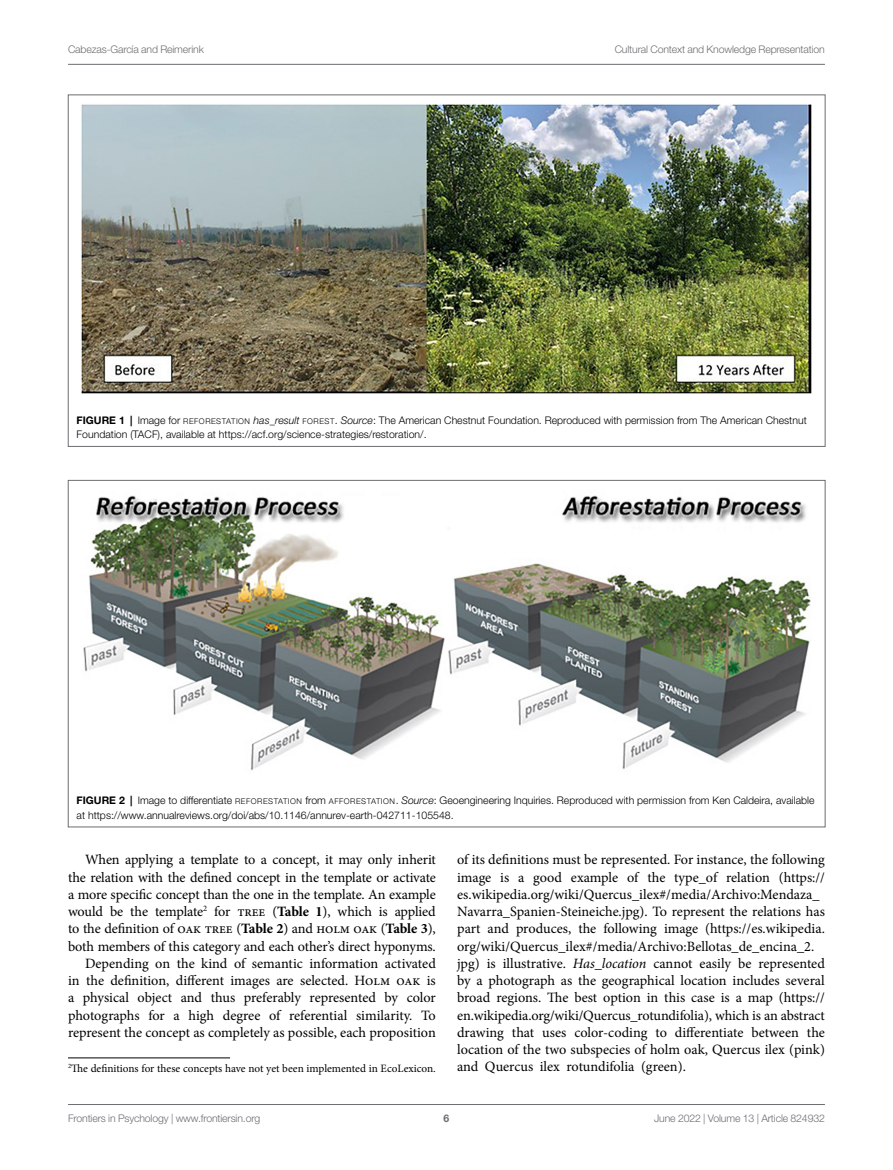
<style>
.page{position:relative;width:893px;height:1170px;background:#fff}
.page>*{position:absolute;margin:0;border:0;box-sizing:border-box;transform-origin:0 0}
.TEXT{font:14.25px/17.2px "Minion Pro";letter-spacing:-.01em;color:#000;text-align:justify}
.FOOTNOTE_-_2DIGIT{font:11.25px "Minion Pro";color:#000}
.FIG_LEG{font:300 10.5px/14.2px "Helvetica Neue LT Std";color:#000}
.t1{font:300 10.5px "Helvetica Neue LT Std";letter-spacing:-.015em;color:#6d6e71}
.t2{font:700 10.5px "Helvetica Neue LT Std";color:#6d6e71}
.s1{font-weight:700}
.s2{font-size:7.8px}
.s3{font-style:italic}
</style>
<div class="page">
<hr style="left:68px;top:64px;width:757px;height:1px;background:#6d6e71">
<hr style="left:68px;top:1104px;width:757px;height:1px;background:#6d6e71">
<hr style="left:68px;top:1057px;width:162px;height:1px;background:#000">
<img style="left:81px;top:104px;width:731px;height:290px">
<img style="left:83px;top:495px;width:728px;height:276px">
<p class="t1" style="left:68px;top:42px;width:137px">Cabezas-García and Reimerink</p>
<p class="t1" style="left:615px;top:42px;width:212px">Cultural Context and Knowledge Representation</p>
<p class="FIG_LEG" style="left:77px;top:412px;width:732px"><span class="s1">FIGURE 1 |</span> Image for <span class="s2">REFORESTATION</span> <span class="s3">has_result</span> <span class="s2">FOREST</span>. <span class="s3">Source</span>: The American Chestnut Foundation. Reproduced with permission from The American Chestnut<br>Foundation (TACF), available at https://acf.org/science-strategies/restoration/.</p>
<p class="FIG_LEG" style="left:77px;top:793px;width:739px"><span class="s1">FIGURE 2 |</span> Image to differentiate <span class="s2">REFORESTATION</span> from <span class="s2">AFFORESTATION</span>. <span class="s3">Source</span>: Geoengineering Inquiries. Reproduced with permission from Ken Caldeira, available at https://www.annualreviews.org/doi/abs/10.1146/annurev-earth-042711-105548.</p>
<p class="TEXT" style="left:68px;top:851px;width:369px;text-indent:17px">When applying a template to a concept, it may only inherit the relation with the defined concept in the template or activate a more specific concept than the one in the template. An example would be the template<sup>2</sup> for tree (<span class="s1">Table 1</span>), which is applied</p>
<p class="TEXT" style="left:68px;top:920px;width:369px">to the definition of oak tree (<span class="s1">Table 2</span>) and holm oak (<span class="s1">Table 3</span>), both members of this category and each other’s direct hyponyms.</p>
<p class="TEXT" style="left:68px;top:954px;width:369px;text-indent:17px">Depending on the kind of semantic information activated in the definition, different images are selected. Holm oak is a physical object and thus preferably represented by color photographs for a high degree of referential similarity. To represent the concept as completely as possible, each proposition</p>
<p class="FOOTNOTE_-_2DIGIT" style="left:68px;top:1060px;width:369px"><sup>2</sup>The definitions for these concepts have not yet been implemented in EcoLexicon.</p>
<p class="TEXT" style="left:457px;top:851px;width:369px;text-align:left">of its definitions must be represented. For instance, the following image is a good example of the type_of relation (https:// es.wikipedia.org/wiki/Quercus_ilex#/media/Archivo:Mendaza_ Navarra_Spanien-Steineiche.jpg). To represent the relations has part and produces, the following image (https://es.wikipedia. org/wiki/Quercus_ilex#/media/Archivo:Bellotas_de_encina_2. jpg) is illustrative. <span class="s3">Has_location</span> cannot easily be represented by a photograph as the geographical location includes several broad regions. The best option in this case is a map (https:// en.wikipedia.org/wiki/Quercus_rotundifolia), which is an abstract drawing that uses color-coding to differentiate between the location of the two subspecies of holm oak, Quercus ilex (pink) and Quercus ilex rotundifolia (green).</p>
<p class="t1" style="left:68px;top:1111px;width:194px">Frontiers in Psychology | www.frontiersin.org</p>
<p class="t2" style="left:444px;top:1111px;width:7px">6</p>
<p class="t1" style="left:654px;top:1111px;width:172px">June 2022 | Volume 13 | Article 824932</p>
</div>
